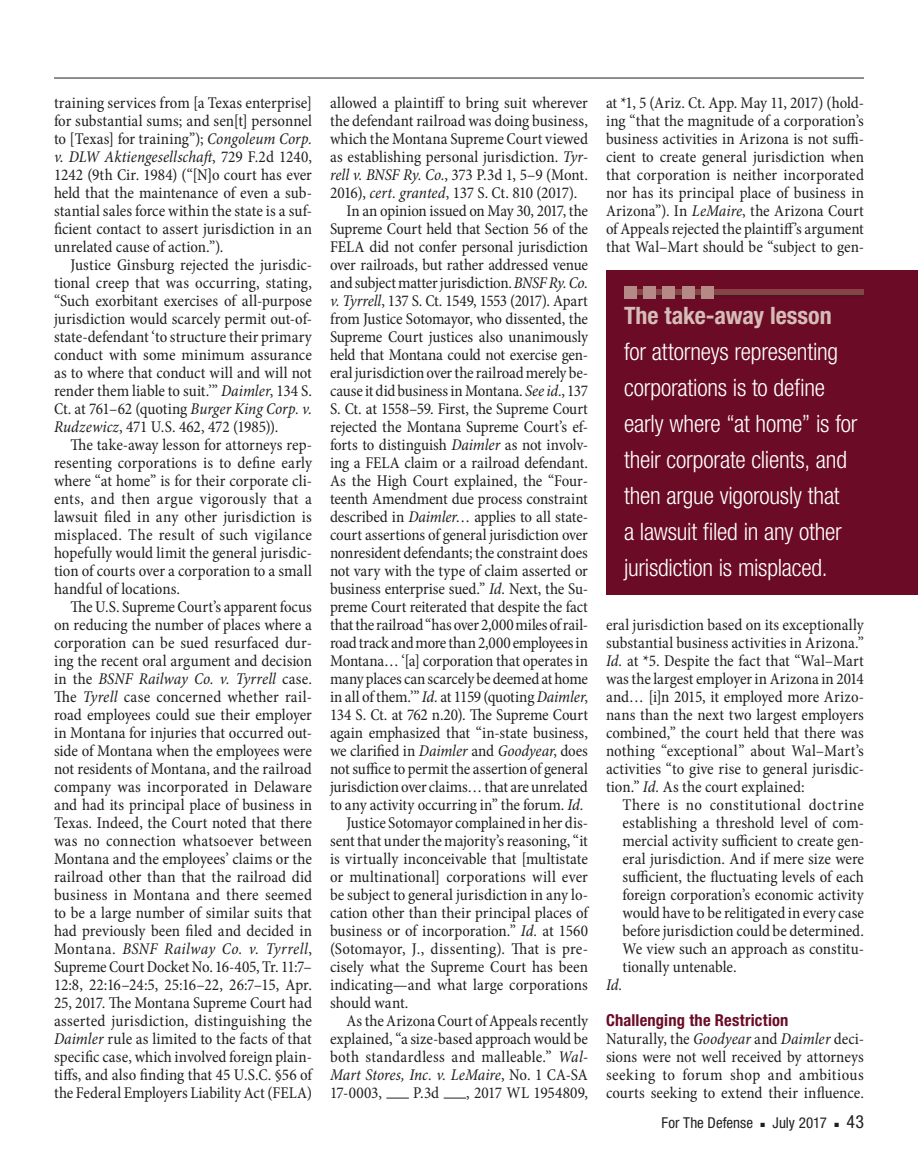
<style>
.page{position:relative;width:918px;height:1175px;background:#fff}
.page>*{position:absolute;margin:0;border:0;box-sizing:border-box;transform-origin:0 0}
.pullout_RH_block{font:300 condensed 24px/36px "Helvetica Neue";letter-spacing:-.01em;color:#fff}
.t1{font:condensed 18px "Helvetica Neue";color:#231f20}
.body_para_ind{font:condensed 16.5px/18px "Minion Pro";color:#231f20;text-align:justify}
.body_para_ind_tighte{font:condensed 16.5px/18px "Minion Pro";color:#231f20;text-align:justify}
.body_blockquote_1{font:condensed 16.5px/18px "Minion Pro";color:#231f20;text-align:justify}
.body_no_ind{font:condensed 16.5px/18px "Minion Pro";letter-spacing:.015em;color:#231f20;text-align:justify}
.subhead_1{font:700 condensed 16.5px "Helvetica Neue";letter-spacing:.01em;color:#6b0b25}
.body_no_ind-2{font:italic condensed 16.5px "Minion Pro";color:#231f20}
.t2{font:condensed 15px "Helvetica Neue";color:#231f20}
.s1{font-style:italic}
.s2{font-weight:700;color:#d5bcb9}
</style>
<div class="page">
<hr style="left:54px;top:78px;width:810px;height:1px;background:#231f20">
<svg style="left:386px;top:1097px;width:23px;height:1px"></svg>
<svg style="left:444px;top:1097px;width:22px;height:1px"></svg>
<div style="left:606px;top:270px;width:312px;height:324px;background:#6b0b25"></div>
<div style="left:624px;top:290px;width:240px;height:6px;background:#874346"></div>
<hr style="left:624px;top:295px;width:240px;height:1px;background:#231f20">
<div style="left:624px;top:286px;width:12px;height:13px;background:#b58986"></div>
<div style="left:643px;top:286px;width:13px;height:13px;background:#b58986"></div>
<div style="left:663px;top:286px;width:12px;height:13px;background:#b58986"></div>
<div style="left:682px;top:286px;width:13px;height:13px;background:#b58986"></div>
<div style="left:702px;top:286px;width:12px;height:13px;background:#b58986"></div>
<p class="body_para_ind" style="left:54px;top:94px;width:260px">training services from [a Texas enterprise] for substantial sums; and sen[t] personnel to [Texas] for training”); <span class="s1">Congoleum Corp. v. DLW Aktiengesellschaft</span>, 729 F.2d 1240, 1242 (9th Cir. 1984) (“[N]o court has ever held that the maintenance of even a sub&shy;stantial sales force within the state is a suf&shy;ficient contact to assert jurisdiction in an unrelated cause of action.”).</p>
<p class="body_para_ind" style="left:54px;top:256px;width:260px;text-indent:16px">Justice Ginsburg rejected the jurisdic&shy;tional creep that was occurring, stating, “Such exorbitant exercises of all-purpose jurisdiction would scarcely permit out-of&shy;state-defendant ‘to structure their primary conduct with some minimum assurance as to where that conduct will and will not render them liable to suit.’” <span class="s1">Daimler</span>, 134 S.<br>Ct. at 761–62 (quoting <span class="s1">Burger King Corp. v.<br>Rudzewicz</span>, 471 U.S. 462, 472 (1985)).</p>
<p class="body_para_ind" style="left:54px;top:436px;width:260px;text-indent:16px">The take-away lesson for attorneys rep&shy;resenting corporations is to define early where “at home” is for their corporate cli&shy;ents, and then argue vigorously that a lawsuit filed in any other jurisdiction is misplaced. The result of such vigilance hopefully would limit the general jurisdic&shy;tion of courts over a corporation to a small handful of locations.</p>
<p class="body_para_ind" style="left:54px;top:598px;width:260px;text-indent:16px">The U.S. Supreme Court’s apparent focus on reducing the number of places where a corporation can be sued resurfaced dur&shy;ing the recent oral argument and decision in the <span class="s1">BSNF Railway Co. v. Tyrrell</span> case.<br>The <span class="s1">Tyrell</span> case concerned whether rail&shy;road employees could sue their employer in Montana for injuries that occurred out&shy;side of Montana when the employees were not residents of Montana, and the railroad company was incorporated in Delaware and had its principal place of business in Texas. Indeed, the Court noted that there was no connection whatsoever between Montana and the employees’ claims or the railroad other than that the railroad did business in Montana and there seemed to be a large number of similar suits that had previously been filed and decided in Montana. <span class="s1">BSNF Railway Co. v. Tyrrell</span>, Supreme Court Docket No. 16-405, Tr. 11:7– 12:8, 22:16–24:5, 25:16–22, 26:7–15, Apr.<br>25, 2017. The Montana Supreme Court had asserted jurisdiction, distinguishing the <span class="s1">Daimler</span> rule as limited to the facts of that specific case, which involved foreign plain&shy;tiffs, and also finding that 45 U.S.C. §56 of the Federal Employers Liability Act (FELA)</p>
<p class="body_para_ind" style="left:330px;top:94px;width:260px">allowed a plaintiff to bring suit wherever the defendant railroad was doing business, which the Montana Supreme Court viewed as establishing personal jurisdiction. <span class="s1">Tyr&shy;rell v. BNSF Ry. Co.</span>, 373 P.3d 1, 5–9 (Mont.<br>2016), <span class="s1">cert. granted</span>, 137 S. Ct. 810 (2017).</p>
<p class="body_para_ind_tighte" style="left:330px;top:202px;width:260px;text-indent:16px">In an opinion issued on May 30, 2017, the Supreme Court held that Section 56 of the FELA did not confer personal jurisdiction over railroads, but rather addressed venue and subject matter jurisdiction. <span class="s1">BNSF Ry. Co. v. Tyrrell</span>, 137 S. Ct. 1549, 1553 (2017). Apart from Justice Sotomayor, who dissented, the Supreme Court justices also unanimously held that Montana could not exercise gen&shy;eral jurisdiction over the railroad merely be&shy;cause it did business in Montana. <span class="s1">See id.</span>, 137<br>S. Ct. at 1558–59. First, the Supreme Court rejected the Montana Supreme Court’s ef&shy;forts to distinguish <span class="s1">Daimler</span> as not involv&shy;ing a FELA claim or a railroad defendant.<br>As the High Court explained, the “Four&shy;teenth Amendment due process constraint described in <span class="s1">Daimler</span>… applies to all state&shy;court assertions of general jurisdiction over nonresident defendants; the constraint does not vary with the type of claim asserted or business enterprise sued.” <span class="s1">Id.</span> Next, the Su&shy;preme Court reiterated that despite the fact that the railroad “has over 2,000 miles of rail&shy;road track and more than 2,000 employees in Montana… ‘[a] corporation that operates in many places can scarcely be deemed at home in all of them.’” <span class="s1">Id.</span> at 1159 (quoting <span class="s1">Daimler</span>, 134 S. Ct. at 762 n.20). The Supreme Court again emphasized that “in-state business, we clarified in <span class="s1">Daimler</span> and <span class="s1">Goodyear</span>, does not suffice to permit the assertion of general jurisdiction over claims… that are unrelated to any activity occurring in” the forum. <span class="s1">Id.</span></p>
<p class="body_para_ind_tighte" style="left:330px;top:814px;width:260px;text-indent:16px">Justice Sotomayor complained in her dis&shy;sent that under the majority’s reasoning, “it is virtually inconceivable that [multistate or multinational] corporations will ever be subject to general jurisdiction in any lo&shy;cation other than their principal places of business or of incorporation.” <span class="s1">Id.</span> at 1560 (Sotomayor, J., dissenting). That is pre&shy;cisely what the Supreme Court has been indicating—and what large corporations should want.</p>
<p class="body_para_ind" style="left:330px;top:1012px;width:260px;text-indent:16px">As the Arizona Court of Appeals recently explained, “a size-based approach would be both standardless and malleable.” <span class="s1">Wal-Mart Stores, Inc. v. LeMaire</span>, No. 1 CA-SA 17-0003,</p>
<p class="body_para_ind" style="left:413px;top:1084px;width:27px">P.3d</p>
<p class="body_para_ind" style="left:466px;top:1084px;width:123px">, 2017 WL 1954809,</p>
<p class="body_para_ind" style="left:606px;top:94px;width:260px">at *1, 5 (Ariz. Ct. App. May 11, 2017) (hold&shy;ing “that the magnitude of a corporation’s business activities in Arizona is not suffi&shy;cient to create general jurisdiction when that corporation is neither incorporated nor has its principal place of business in Arizona”). In <span class="s1">LeMaire</span>, the Arizona Court of Appeals rejected the plaintiff’s argument that Wal–Mart should be “subject to gen-</p>
<p class="pullout_RH_block" style="left:624px;top:297px;width:235px"><span class="s2">The take-away lesson </span>for attorneys representing corporations is to define early where “at home” is for their corporate clients, and then argue vigorously that<br>a lawsuit filed in any other jurisdiction is misplaced.</p>
<p class="body_para_ind" style="left:606px;top:616px;width:260px">eral jurisdiction based on its exceptionally substantial business activities in Arizona.” <span class="s1">Id.</span> at *5. Despite the fact that “Wal–Mart was the largest employer in Arizona in 2014 and… [i]n 2015, it employed more Arizo&shy;nans than the next two largest employers combined,” the court held that there was nothing “exceptional” about Wal–Mart’s activities “to give rise to general jurisdic&shy;tion.” <span class="s1">Id.</span> As the court explained:</p>
<p class="body_blockquote_1" style="left:622px;top:796px;width:243px">There is no constitutional doctrine establishing a threshold level of com&shy;mercial activity sufficient to create gen&shy;eral jurisdiction. And if mere size were sufficient, the fluctuating levels of each foreign corporation’s economic activity would have to be relitigated in every case before jurisdiction could be determined.<br>We view such an approach as constitu&shy;tionally untenable.</p>
<p class="body_no_ind-2" style="left:606px;top:974px;width:18px">Id.</p>
<p class="subhead_1" style="left:606px;top:1010px;width:184px">Challenging the Restriction</p>
<p class="body_no_ind" style="left:606px;top:1030px;width:260px">Naturally, the <span class="s1">Goodyear</span> and <span class="s1">Daimler</span> deci&shy;sions were not well received by attorneys seeking to forum shop and ambitious courts seeking to extend their influence.</p>
<p class="t2" style="left:662px;top:1114px;width:93px">For The Defense</p>
<p class="t2" style="left:761px;top:1114px;width:68px">■ July 2017</p>
<p class="t1" style="left:834px;top:1111px;width:31px">■ 43</p>
</div>
